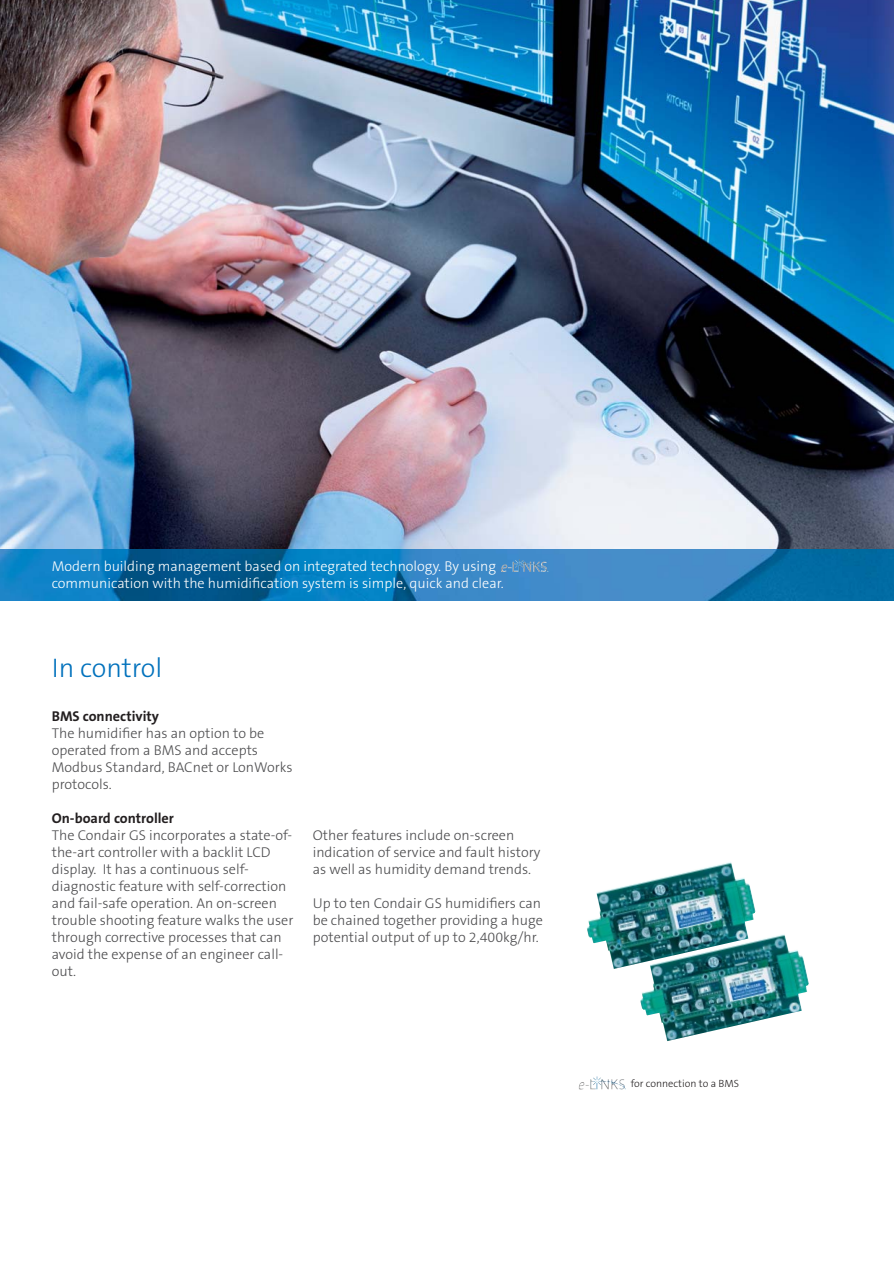
<style>
.page{position:relative;width:894px;height:1264px;background:#fff}
.page>*{position:absolute;margin:0;border:0;box-sizing:border-box;transform-origin:0 0}
.t1{font:300 27px "The Sans B W3";color:#0071bc}
.t2{font:300 14.25px/17px "The Sans B W3";color:#4c4c4e}
.t3{font:300 14.25px/17px "The Sans B W3";color:#fff}
.t4{font:700 14.25px "The Sans B W7";color:#231f20}
.t5{font:300 10.5px "The Sans B W3";color:#231f20}
</style>
<div class="page">
<img style="left:0;top:0;width:893px;height:549px">
<img style="left:0;top:549px;width:893px;height:51px">
<img style="left:501px;top:559px;width:47px;height:13px">
<img style="left:578px;top:1076px;width:48px;height:13px">
<img style="left:587px;top:862px;width:168px;height:106px">
<img style="left:640px;top:933px;width:168px;height:108px">
<p class="t3" style="left:52px;top:559px;width:453px">Modern building management based on integrated technology. By using communication with the humidification system is simple, quick and clear.</p>
<h1 class="t1" style="left:52px;top:657px;width:112px">In control</h1>
<p class="t4" style="left:52px;top:710px;width:109px">BMS connectivity</p>
<p class="t2" style="left:52px;top:726px;width:242px">The humidifier has an option to be operated from a BMS and accepts<br>Modbus Standard, BACnet or LonWorks protocols.</p>
<p class="t4" style="left:52px;top:812px;width:124px">On-board controller</p>
<p class="t2" style="left:52px;top:828px;width:243px">The Condair GS incorporates a state-of&shy;the-art controller with a backlit LCD display. It has a continuous self&shy;diagnostic feature with self-correction and fail-safe operation. An on-screen trouble shooting feature walks the user through corrective processes that can avoid the expense of an engineer call&shy;out.</p>
<p class="t2" style="left:313px;top:828px;width:229px">Other features include on-screen indication of service and fault history as well as humidity demand trends.</p>
<p class="t2" style="left:313px;top:896px;width:231px;text-align:justify">Up to ten Condair GS humidifiers can be chained together providing a huge potential output of up to 2,400kg/hr.</p>
<p class="t5" style="left:630px;top:1079px;width:110px">for connection to a BMS</p>
</div>
